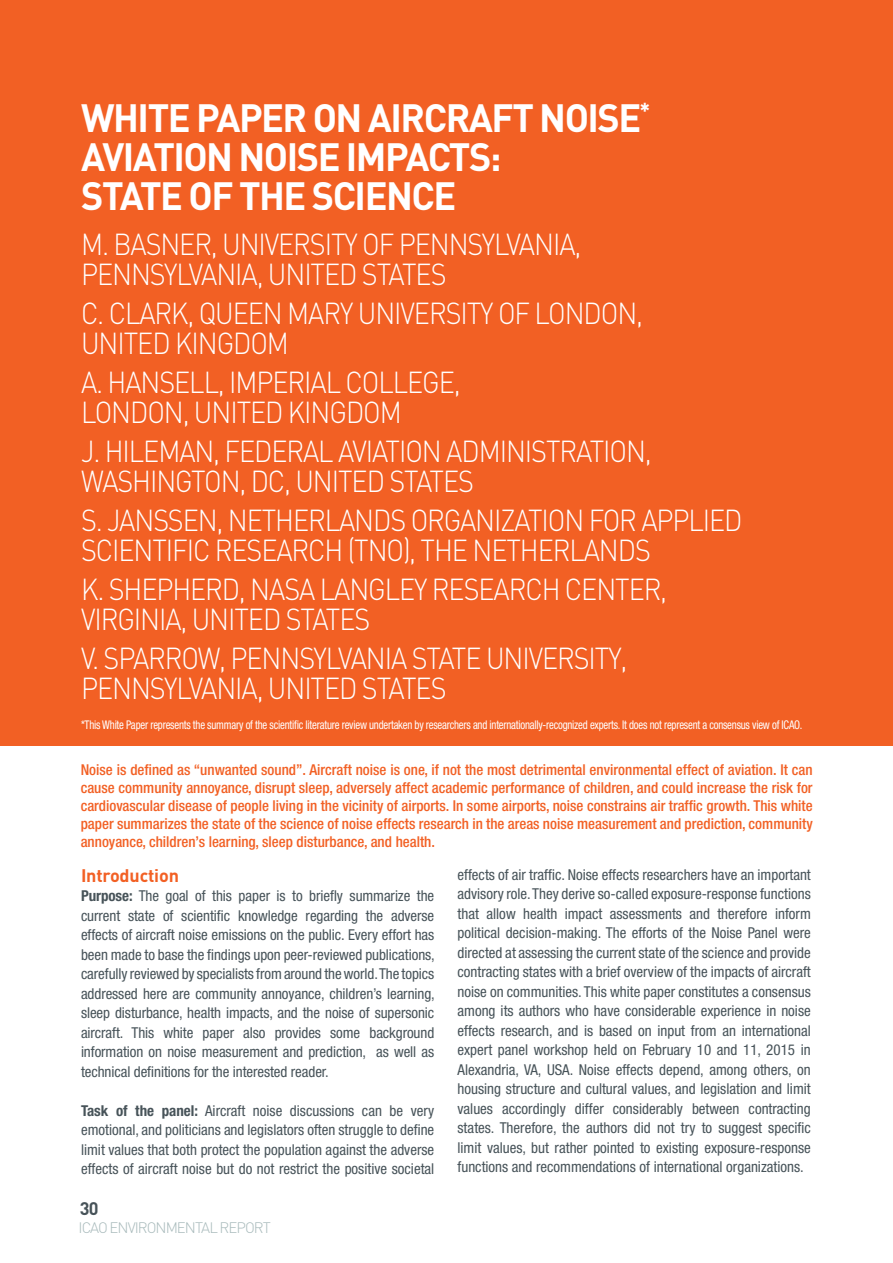
<style>
.page{position:relative;width:893px;height:1263px;background:#fff}
.page>*{position:absolute;margin:0;border:0;box-sizing:border-box;transform-origin:0 0}
.t1{font:700 39px/39px "DIN Pro";letter-spacing:-.04em;color:#fff}
.t2{font:300 30px/30px "DIN Pro";letter-spacing:-.04em;color:#fff;scale:.9 1}
.t3{font:700 18px "DIN Pro";letter-spacing:-.01em;color:#f26024}
.t4{font:700 18px "DIN Pro";color:#475359}
.t5{font:condensed 15px/19.5px "Helvetica Neue";color:#475359;text-align:justify}
.t6{font:500 condensed 15px/18px "Helvetica Neue";color:#f26024;text-align:justify}
.t7{font:300 15px "DIN Pro";letter-spacing:-.065em;color:#a8babb}
.t8{font:condensed 12px "Helvetica Neue";letter-spacing:-.02em;color:#fff;scale:.9 1}
.s1{font-weight:700}
</style>
<div class="page">
<div style="left:0;top:0;width:893px;height:745px;background:#f26024"></div>
<h1 class="t1" style="left:81px;top:97px;width:571px">WHITE PAPER ON AIRCRAFT NOISE<sup>*<br></sup>AVIATION NOISE IMPACTS:<br>STATE OF THE SCIENCE</h1>
<h2 class="t2" style="left:81px;top:228px;width:557px">M. BASNER, UNIVERSITY OF PENNSYLVANIA,<br>PENNSYLVANIA, UNITED STATES</h2>
<h2 class="t2" style="left:81px;top:297px;width:626px">C. CLARK, QUEEN MARY UNIVERSITY OF LONDON,<br>UNITED KINGDOM</h2>
<h2 class="t2" style="left:81px;top:366px;width:423px">A. HANSELL, IMPERIAL COLLEGE,<br>LONDON, UNITED KINGDOM</h2>
<h2 class="t2" style="left:81px;top:435px;width:635px">J. HILEMAN, FEDERAL AVIATION ADMINISTRATION,<br>WASHINGTON, DC, UNITED STATES</h2>
<h2 class="t2" style="left:81px;top:504px;width:736px">S. JANSSEN, NETHERLANDS ORGANIZATION FOR APPLIED<br>SCIENTIFIC RESEARCH (TNO), THE NETHERLANDS</h2>
<h2 class="t2" style="left:81px;top:573px;width:653px">K. SHEPHERD, NASA LANGLEY RESEARCH CENTER,<br>VIRGINIA, UNITED STATES</h2>
<h2 class="t2" style="left:81px;top:642px;width:608px">V. SPARROW, PENNSYLVANIA STATE UNIVERSITY,<br>PENNSYLVANIA, UNITED STATES</h2>
<p class="t8" style="left:81px;top:718px;width:803px">*This White Paper represents the summary of the scientific literature review undertaken by researchers and internationally-recognized experts. It does not represent a consensus view of ICAO.</p>
<p class="t6" style="left:81px;top:761px;width:734px">Noise is defined as “unwanted sound”. Aircraft noise is one, if not the most detrimental environmental effect of aviation. It can cause community annoyance, disrupt sleep, adversely affect academic performance of children, and could increase the risk for cardiovascular disease of people living in the vicinity of airports. In some airports, noise constrains air traffic growth. This white paper summarizes the state of the science of noise effects research in the areas noise measurement and prediction, community annoyance, children’s learning, sleep disturbance, and health.</p>
<p class="t3" style="left:81px;top:863px;width:99px">Introduction</p>
<p class="t5" style="left:81px;top:886px;width:355px"><span class="s1">Purpose:</span> The goal of this paper is to briefly summarize the current state of scientific knowledge regarding the adverse effects of aircraft noise emissions on the public. Every effort has been made to base the findings upon peer-reviewed publications, carefully reviewed by specialists from around the world. The topics addressed here are community annoyance, children’s learning, sleep disturbance, health impacts, and the noise of supersonic aircraft. This white paper also provides some background information on noise measurement and prediction, as well as technical definitions for the interested reader.</p>
<p class="t5" style="left:81px;top:1100px;width:355px"><span class="s1">Task of the panel:</span> Aircraft noise discussions can be very emotional, and politicians and legislators often struggle to define limit values that both protect the population against the adverse effects of aircraft noise but do not restrict the positive societal</p>
<p class="t5" style="left:458px;top:864px;width:355px">effects of air traffic. Noise effects researchers have an important advisory role. They derive so-called exposure-response functions that allow health impact assessments and therefore inform political decision-making. The efforts of the Noise Panel were directed at assessing the current state of the science and provide contracting states with a brief overview of the impacts of aircraft noise on communities. This white paper constitutes a consensus among its authors who have considerable experience in noise effects research, and is based on input from an international expert panel workshop held on February 10 and 11, 2015 in Alexandria, VA, USA. Noise effects depend, among others, on housing structure and cultural values, and legislation and limit values accordingly differ considerably between contracting states. Therefore, the authors did not try to suggest specific limit values, but rather pointed to existing exposure-response functions and recommendations of international organizations.</p>
<p class="t4" style="left:80px;top:1196px;width:20px">30</p>
<p class="t7" style="left:79px;top:1218px;width:194px">ICAO ENVIRONMENTAL REPORT</p>
</div>
